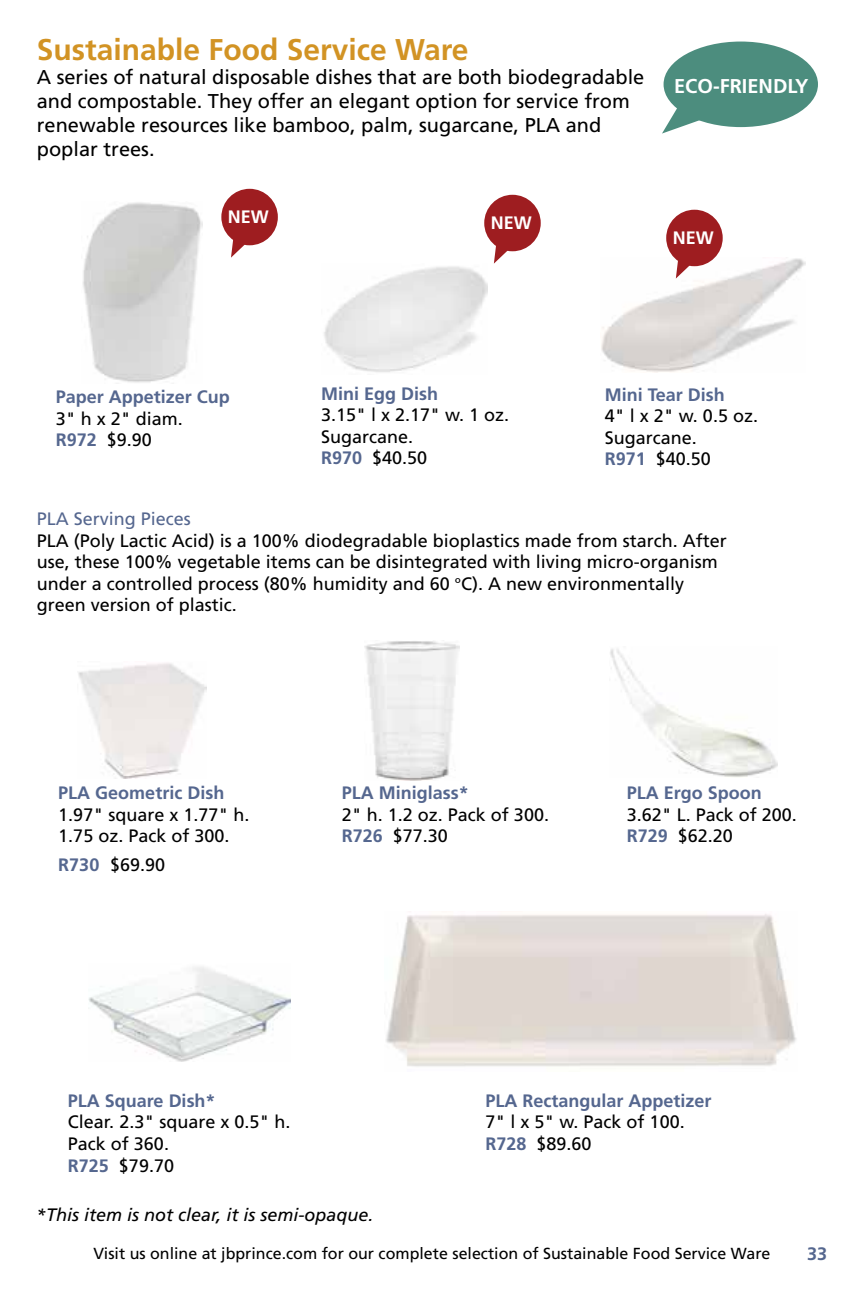
<style>
.page{position:relative;width:864px;height:1296px;background:#fff}
.page>*{position:absolute;margin:0;border:0;box-sizing:border-box;transform-origin:0 0}
.t1{font:700 30px "Frutiger";color:#d29324}
.t2{font:20px/24px "Frutiger";color:#000}
.t3{font:700 20px "Frutiger";color:#fff}
.t4{font:18px/21.6px "Frutiger";color:#000}
.t5{font:700 18px "Frutiger";color:#55678f}
.t6{font:italic 18px "Frutiger";color:#000}
.t7{font:18px "Frutiger";color:#55678f}
.t8{font:700 18px "Frutiger";color:#fff}
.t9{font:16px "Frutiger";color:#000}
.s1{font-weight:700;color:#55678f}
.s2{font-family:"Minion Pro"}
</style>
<div class="page">
<img style="left:78px;top:663px;width:129px;height:115px">
<img style="left:364px;top:641px;width:96px;height:139px">
<img style="left:610px;top:649px;width:167px;height:128px">
<img style="left:89px;top:967px;width:201px;height:94px">
<img style="left:386px;top:914px;width:410px;height:153px">
<img style="left:601px;top:258px;width:204px;height:115px">
<img style="left:83px;top:202px;width:120px;height:181px">
<div style="left:664px;top:42px;width:154px;height:85px;background:#4c8d7e;border-radius:50%"></div>
<svg style="left:662px;top:71px;width:73px;height:63px"></svg>
<div style="left:221px;top:189px;width:57px;height:56px;background:#9e1d20;border-radius:50%"></div>
<svg style="left:231px;top:238px;width:22px;height:20px"></svg>
<div style="left:484px;top:195px;width:57px;height:56px;background:#9e1d20;border-radius:50%"></div>
<svg style="left:494px;top:244px;width:22px;height:20px"></svg>
<div style="left:666px;top:210px;width:57px;height:56px;background:#9e1d20;border-radius:50%"></div>
<svg style="left:676px;top:259px;width:22px;height:20px"></svg>
<h1 class="t1" style="left:37px;top:32px;width:433px">Sustainable Food Service Ware</h1>
<p class="t2" style="left:37px;top:65px;width:609px">A series of natural disposable dishes that are both biodegradable and compostable. They offer an elegant option for service from renewable resources like bamboo, palm, sugarcane, PLA and poplar trees.</p>
<p class="t3" style="left:674px;top:74px;width:136px">ECO-FRIENDLY</p>
<p class="t8" style="left:228px;top:206px;width:43px">NEW</p>
<p class="t8" style="left:491px;top:212px;width:43px">NEW</p>
<p class="t5" style="left:56px;top:386px;width:176px">Paper Appetizer Cup</p>
<p class="t4" style="left:56px;top:408px;width:129px">3" h x 2" diam.<br><span class="s1">R972</span> $9.90</p>
<p class="t5" style="left:321px;top:383px;width:119px">Mini Egg Dish</p>
<p class="t4" style="left:321px;top:404px;width:190px">3.15" l x 2.17" w. 1 oz.<br>Sugarcane.<br><span class="s1">R970</span> $40.50</p>
<p class="t8" style="left:673px;top:227px;width:43px">NEW</p>
<p class="t5" style="left:605px;top:384px;width:122px">Mini Tear Dish</p>
<p class="t4" style="left:605px;top:405px;width:155px">4" l x 2" w. 0.5 oz.<br>Sugarcane.<br><span class="s1">R971</span> $40.50</p>
<p class="t7" style="left:37px;top:508px;width:156px">PLA Serving Pieces</p>
<p class="t4" style="left:37px;top:530px;width:692px">PLA (Poly Lactic Acid) is a 100% diodegradable bioplastics made from starch. After use, these 100% vegetable items can be disintegrated with living micro-organism under a controlled process (80% humidity and 60 <span class="s2">°</span>C). A new environmentally green version of plastic.</p>
<p class="t5" style="left:58px;top:782px;width:168px">PLA Geometric Dish</p>
<p class="t4" style="left:58px;top:804px;width:193px">1.97" square x 1.77" h.<br>1.75 oz. Pack of 300.</p>
<p class="t4" style="left:58px;top:854px;width:108px"><span class="s1">R730</span> $69.90</p>
<p class="t5" style="left:342px;top:782px;width:129px">PLA Miniglass*</p>
<p class="t4" style="left:342px;top:804px;width:209px">2" h. 1.2 oz. Pack of 300.<br><span class="s1">R726</span> $77.30</p>
<p class="t5" style="left:627px;top:782px;width:137px">PLA Ergo Spoon</p>
<p class="t4" style="left:627px;top:804px;width:172px">3.62" L. Pack of 200.<br><span class="s1">R729</span> $62.20</p>
<p class="t5" style="left:68px;top:1090px;width:149px">PLA Square Dish*</p>
<p class="t4" style="left:68px;top:1111px;width:224px">Clear. 2.3" square x 0.5" h.<br>Pack of 360.<br><span class="s1">R725</span> $79.70</p>
<p class="t6" style="left:36px;top:1204px;width:339px">*This item is not clear, it is semi-opaque.</p>
<p class="t5" style="left:486px;top:1090px;width:228px">PLA Rectangular Appetizer</p>
<p class="t4" style="left:486px;top:1111px;width:201px">7" l x 5" w. Pack of 100.<br><span class="s1">R728</span> $89.60</p>
<p class="t9" style="left:94px;top:1244px;width:678px">Visit us online at jbprince.com for our complete selection of Sustainable Food Service Ware</p>
<p class="t5" style="left:807px;top:1243px;width:22px">33</p>
</div>
